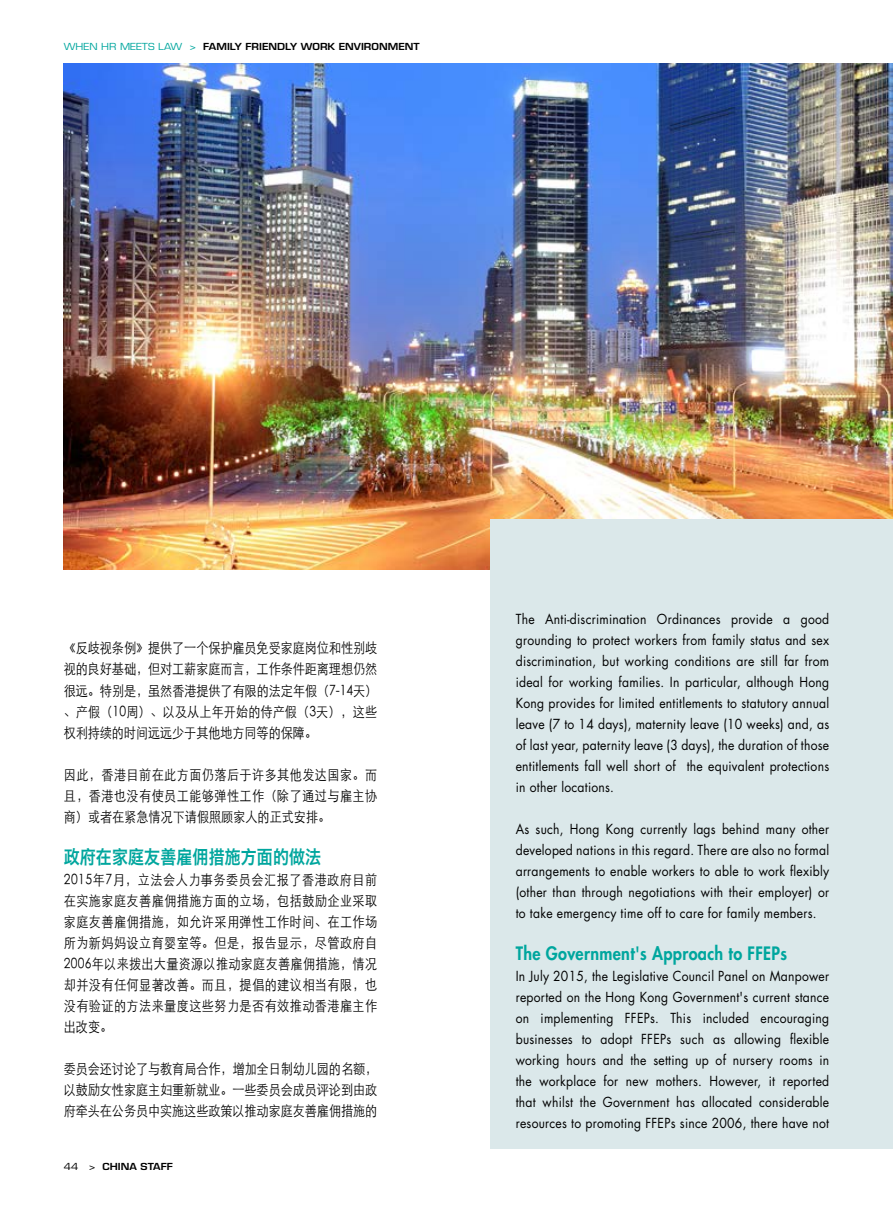
<style>
.page{position:relative;width:893px;height:1212px;background:#fff}
.page>*{position:absolute;margin:0;border:0;box-sizing:border-box;transform-origin:0 0}
.t1{font:18.75px "Hiragino Sans GB W6";letter-spacing:.01em;color:#00a69e;scale:.85 1}
.t2{font:800 18px "Futura Std";letter-spacing:.02em;color:#00a69e;scale:.9 1}
.t3{font:300 14.25px/21px "ST Heiti SC";color:#000;text-align:justify;scale:.85 1}
.t4{font:13.5px/21px "Futura Std";letter-spacing:.02em;color:#000;text-align:justify;scale:.9 1}
.t5{font:600 9.45px "Eurostile LT Std";color:#000;scale:1.11 1}
.s1{font-family:"Eurostile";font-weight:400;color:#00a69e}
.s2{font-family:"Eurostile";font-weight:400}
</style>
<div class="page">
<img style="left:64px;top:64px;width:829px;height:506px">
<div style="left:490px;top:519px;width:403px;height:629px;background:#dbe8ea"></div>
<p class="t5" style="left:64px;top:41px;width:315px"><span class="s1">WHEN HR MEETS LAW &gt;</span> FAMILY FRIENDLY WORK ENVIRONMENT</p>
<p class="t3" style="left:64px;top:636px;width:370px">《反歧视条例》提供了一个保护雇员免受家庭岗位和性别歧视的良好基础，但对工薪家庭而言，工作条件距离理想仍然很远。特别是，虽然香港提供了有限的法定年假（7-14天）、产假（10周）、以及从上年开始的侍产假（3天），这些权利持续的时间远远少于其他地方同等的保障。</p>
<p class="t3" style="left:64px;top:762px;width:370px">因此，香港目前在此方面仍落后于许多其他发达国家。而且，香港也没有使员工能够弹性工作（除了通过与雇主协商）或者在紧急情况下请假照顾家人的正式安排。</p>
<h1 class="t1" style="left:64px;top:844px;width:304px">政府在家庭友善雇佣措施方面的做法</h1>
<p class="t3" style="left:64px;top:867px;width:370px">2015年7月，立法会人力事务委员会汇报了香港政府目前在实施家庭友善雇佣措施方面的立场，包括鼓励企业采取家庭友善雇佣措施，如允许采用弹性工作时间、在工作场所为新妈妈设立育婴室等。但是，报告显示，尽管政府自2006年以来拨出大量资源以推动家庭友善雇佣措施，情况却并没有任何显著改善。而且，提倡的建议相当有限，也没有验证的方法来量度这些努力是否有效推动香港雇主作出改变。</p>
<p class="t3" style="left:64px;top:1056px;width:370px">委员会还讨论了与教育局合作，增加全日制幼儿园的名额，以鼓励女性家庭主妇重新就业。一些委员会成员评论到由政府牵头在公务员中实施这些政策以推动家庭友善雇佣措施的</p>
<p class="t5" style="left:64px;top:1160px;width:100px"><span class="s2">44 &gt;</span> CHINA STAFF</p>
<p class="t4" style="left:516px;top:608px;width:350px">The Anti-discrimination Ordinances provide a good grounding to protect workers from family status and sex discrimination, but working conditions are still far from ideal for working families. In particular, although Hong Kong provides for limited entitlements to statutory annual leave (7 to 14 days), maternity leave (10 weeks) and, as of last year, paternity leave (3 days), the duration of those entitlements fall well short of the equivalent protections in other locations.</p>
<p class="t4" style="left:516px;top:818px;width:350px">As such, Hong Kong currently lags behind many other developed nations in this regard. There are also no formal arrangements to enable workers to able to work flexibly (other than through negotiations with their employer) or to take emergency time off to care for family members.</p>
<h2 class="t2" style="left:516px;top:941px;width:303px">The Government's Approach to FFEPs</h2>
<p class="t4" style="left:516px;top:965px;width:350px">In July 2015, the Legislative Council Panel on Manpower reported on the Hong Kong Government's current stance on implementing FFEPs. This included encouraging businesses to adopt FFEPs such as allowing flexible working hours and the setting up of nursery rooms in the workplace for new mothers. However, it reported that whilst the Government has allocated considerable resources to promoting FFEPs since 2006, there have not</p>
</div>
